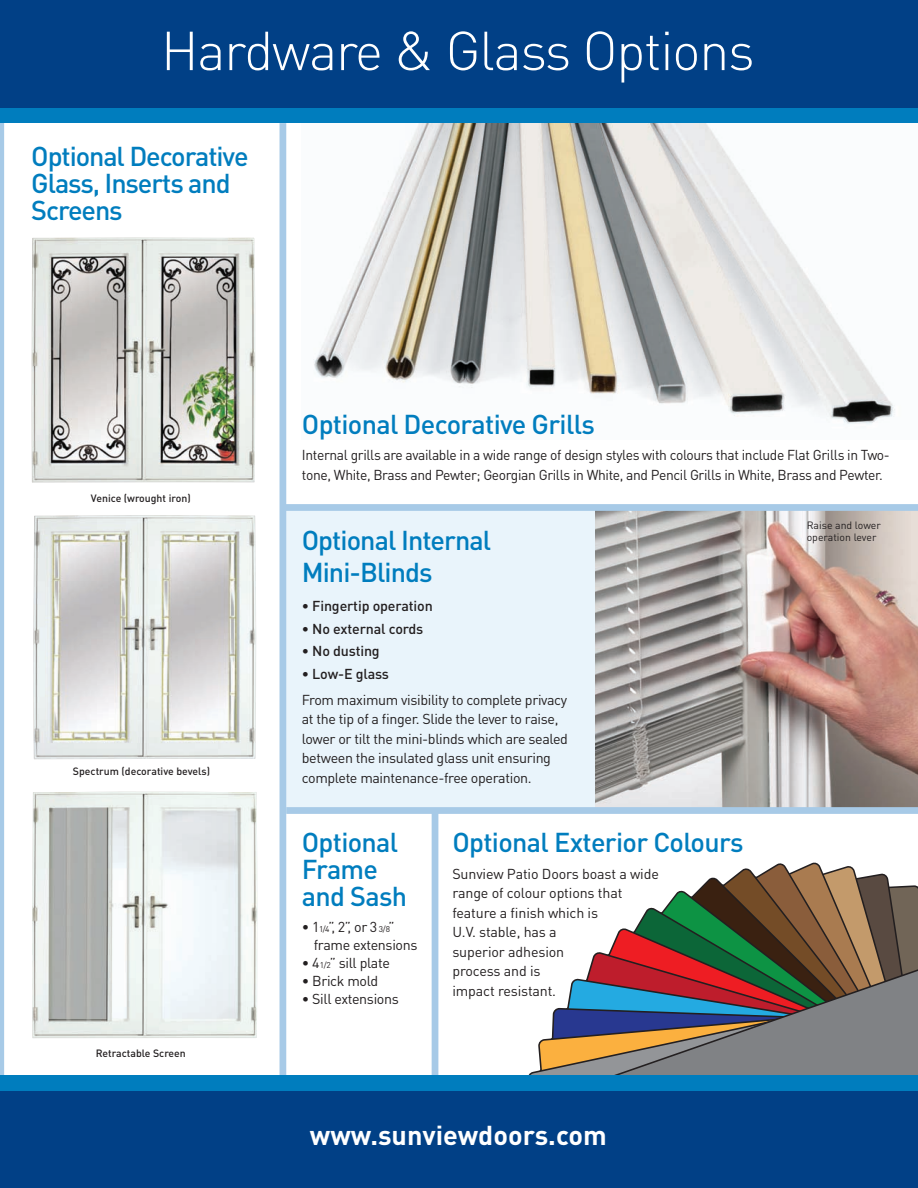
<style>
.page{position:relative;width:918px;height:1188px;background:#fff}
.page>*{position:absolute;margin:0;border:0;box-sizing:border-box;transform-origin:0 0}
.t1{font:300 54px "DIN";letter-spacing:-.025em;color:#fff}
.t2{font:500 27px/27px "DIN";letter-spacing:-.035em;color:#007dbe}
.t3{font:700 27px "DIN";color:#fff}
.t4{font:14.25px/19.5px "DIN";letter-spacing:-.025em;color:#231f20}
.t5{font:500 14.25px "DIN";letter-spacing:-.01em;color:#231f20}
.t6{font:500 10.5px "DIN";color:#231f20}
.t7{font:10.5px/12px "DIN";color:#231f20}
.s1{font-size:8.25px}
</style>
<div class="page">
<div style="left:286px;top:507px;width:632px;height:306px;background:#e9f4fb"></div>
<svg style="left:528px;top:862px;width:390px;height:213px"></svg>
<img style="left:313px;top:123px;width:582px;height:301px">
<div style="left:0;top:1091px;width:918px;height:97px;background:#014086"></div>
<img style="left:596px;top:511px;width:322px;height:296px">
<div style="left:286px;top:807px;width:632px;height:7px;background:#a7cae7"></div>
<div style="left:432px;top:810px;width:6px;height:271px;background:#a7cae7"></div>
<div style="left:280px;top:123px;width:6px;height:952px;background:#a7cae7"></div>
<hr style="left:0;top:110px;width:4px;height:970px;background:#a7cae7">
<img style="left:31px;top:237px;width:224px;height:246px">
<img style="left:33px;top:515px;width:223px;height:244px">
<img style="left:32px;top:792px;width:226px;height:246px">
<div style="left:284px;top:504px;width:634px;height:7px;background:#a7cae7"></div>
<div style="left:0;top:0;width:918px;height:110px;background:#014086"></div>
<div style="left:0;top:108px;width:918px;height:15px;background:#007dbe"></div>
<div style="left:0;top:1075px;width:918px;height:16px;background:#007dbe"></div>
<h1 class="t1" style="left:161px;top:17px;width:595px">Hardware &amp; Glass Options</h1>
<h2 class="t2" style="left:31px;top:142px;width:219px">Optional Decorative<br>Glass, Inserts and<br>Screens</h2>
<p class="t6" style="left:91px;top:491px;width:101px">Venice (wrought iron)</p>
<p class="t6" style="left:73px;top:764px;width:139px">Spectrum (decorative bevels)</p>
<p class="t6" style="left:96px;top:1046px;width:92px">Retractable Screen</p>
<h2 class="t2" style="left:302px;top:410px;width:295px">Optional Decorative Grills</h2>
<p class="t4" style="left:302px;top:445px;width:589px">Internal grills are available in a wide range of design styles with colours that include Flat Grills in Two&shy;tone, White, Brass and Pewter; Georgian Grills in White, and Pencil Grills in White, Brass and Pewter.</p>
<h2 class="t2" style="left:302px;top:524px;width:191px;line-height:31.5px">Optional Internal<br>Mini-Blinds</h2>
<p class="t5" style="left:302px;top:597px;width:133px">• Fingertip operation</p>
<p class="t5" style="left:302px;top:619px;width:123px">• No external cords</p>
<p class="t5" style="left:302px;top:642px;width:80px">• No dusting</p>
<p class="t5" style="left:302px;top:664px;width:89px">• Low-E glass</p>
<p class="t4" style="left:302px;top:690px;width:268px">From maximum visibility to complete privacy at the tip of a finger. Slide the lever to raise, lower or tilt the mini-blinds which are sealed between the insulated glass unit ensuring complete maintenance-free operation.</p>
<h2 class="t2" style="left:302px;top:828px;width:107px">Optional<br>Frame and Sash</h2>
<p class="t4" style="left:314px;top:918px;width:105px;line-height:18px;text-indent:-12px">• 1<span class="s1">1/4</span>”, 2”, or 3 <span class="s1">3/8</span>” frame extensions</p>
<p class="t4" style="left:302px;top:953px;width:90px">• 4<span class="s1">1/2</span>” sill plate</p>
<p class="t4" style="left:302px;top:971px;width:78px">• Brick mold</p>
<p class="t4" style="left:302px;top:989px;width:99px">• Sill extensions</p>
<h2 class="t2" style="left:452px;top:828px;width:293px">Optional Exterior Colours</h2>
<p class="t4" style="left:452px;top:864px;width:208px">Sunview Patio Doors boast a wide range of colour options that feature a finish which is<br>U.V. stable, has a<br>superior adhesion<br>process and is<br>impact resistant.</p>
<h2 class="t3" style="left:310px;top:1118px;width:298px">www.sunviewdoors.com</h2>
<p class="t7" style="left:807px;top:519px;width:76px">Raise and lower operation lever</p>
</div>
